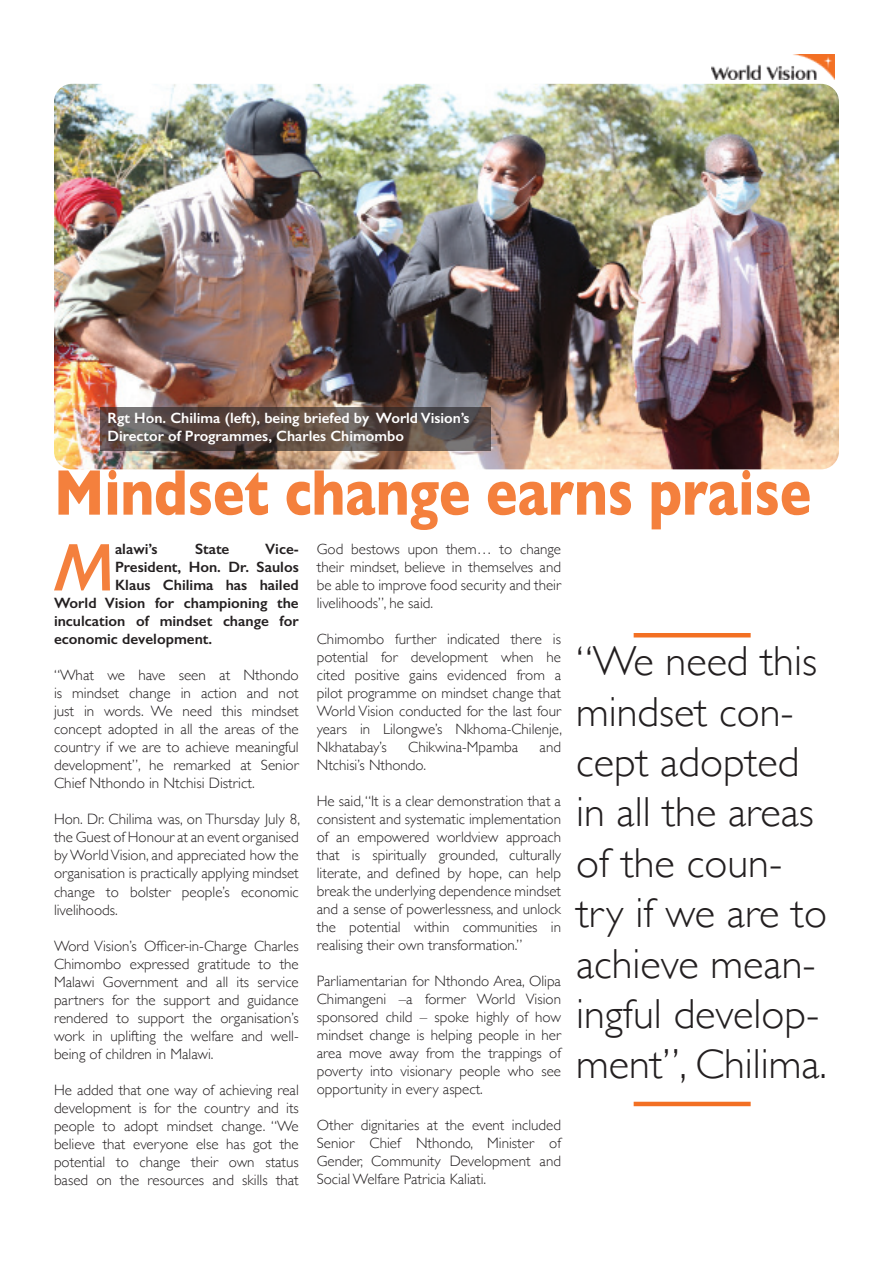
<style>
.page{position:relative;width:893px;height:1263px;background:#fff}
.page>*{position:absolute;margin:0;border:0;box-sizing:border-box;transform-origin:0 0}
.t1{font:italic 600 67.8px "Gill Sans";color:#f4803d}
.t2{font:700 65.25px "Gill Sans";color:#f4803d;scale:.81 1}
.t3{font:300 42px/50.4px "Gill Sans";color:#231f20}
.t4{font:300 15px/18px "Gill Sans";color:#231f20;text-align:justify}
.t5{font:600 15px "Gill Sans";color:#231f20}
.t6{font:600 15px/18px "Gill Sans";color:#fff}
</style>
<div class="page">
<img style="left:712px;top:54px;width:122px;height:25px">
<img style="left:54px;top:84px;width:785px;height:385px">
<svg style="left:100px;top:407px;width:391px;height:43px;background:#5a4c47"></svg>
<hr style="left:634px;top:1102px;width:117px;height:4px;background:#f37023">
<hr style="left:634px;top:633px;width:117px;height:4px;background:#f37023">
<p class="t6" style="left:108px;top:409px;width:364px">Rgt Hon. Chilima (left), being briefed by World Vision’s<br>Director of Programmes, Charles Chimombo</p>
<h2 class="t2" style="left:54px;top:441px;width:936px">Mindset change earns praise</h2>
<h1 class="t1" style="left:54px;top:526px;width:63px">M</h1>
<p class="t5" style="left:115px;top:540px;width:44px">alawi’s</p>
<p class="t5" style="left:195px;top:540px;width:36px">State</p>
<p class="t5" style="left:265px;top:540px;width:35px">Vice-</p>
<p class="t5" style="left:115px;top:558px;width:185px">President, Hon. Dr. Saulos</p>
<p class="t5" style="left:115px;top:576px;width:185px">Klaus Chilima has hailed</p>
<p class="t5" style="left:54px;top:594px;width:246px">World Vision for championing the</p>
<p class="t5" style="left:54px;top:612px;width:246px">inculcation of mindset change for</p>
<p class="t5" style="left:54px;top:630px;width:160px">economic development.</p>
<p class="t4" style="left:54px;top:666px;width:246px">“What we have seen at Nthondo is mindset change in action and not just in words. We need this mindset concept adopted in all the areas of the country if we are to achieve meaningful development”, he remarked at Senior Chief Nthondo in Ntchisi District.</p>
<p class="t4" style="left:54px;top:810px;width:248px">Hon. Dr. Chilima was, on Thursday July 8, the Guest of Honour at an event organised by World Vision, and appreciated how the organisation is practically applying mindset change to bolster people’s economic livelihoods.</p>
<p class="t4" style="left:54px;top:936px;width:246px">Word Vision’s Officer-in-Charge Charles Chimombo expressed gratitude to the Malawi Government and all its service partners for the support and guidance rendered to support the organisation’s work in uplifting the welfare and well&shy;being of children in Malawi.</p>
<p class="t4" style="left:54px;top:1080px;width:246px">He added that one way of achieving real development is for the country and its people to adopt mindset change. “We believe that everyone else has got the potential to change their own status based on the resources and skills that</p>
<p class="t4" style="left:317px;top:539px;width:246px">God bestows upon them… to change their mindset, believe in themselves and be able to improve food security and their livelihoods”, he said.</p>
<p class="t4" style="left:317px;top:629px;width:247px">Chimombo further indicated there is potential for development when he cited positive gains evidenced from a pilot programme on mindset change that World Vision conducted for the last four years in Lilongwe’s Nkhoma-Chilenje, Nkhatabay’s</p>
<p class="t4" style="left:408px;top:737px;width:111px">Chikwina-Mpamba</p>
<p class="t4" style="left:540px;top:737px;width:23px">and</p>
<p class="t4" style="left:317px;top:755px;width:111px">Ntchisi’s Nthondo.</p>
<p class="t4" style="left:317px;top:791px;width:246px">He said, “It is a clear demonstration that a consistent and systematic implementation of an empowered worldview approach that is spiritually grounded, culturally literate, and defined by hope, can help break the underlying dependence mindset and a sense of powerlessness, and unlock the potential within communities in realising their own transformation.”</p>
<p class="t4" style="left:317px;top:971px;width:246px">Parliamentarian for Nthondo Area, Olipa Chimangeni –a former World Vision sponsored child – spoke highly of how mindset change is helping people in her area move away from the trappings of poverty into visionary people who see opportunity in every aspect.</p>
<p class="t4" style="left:317px;top:1115px;width:246px">Other dignitaries at the event included Senior Chief Nthondo, Minister of Gender, Community Development and Social Welfare Patricia Kaliati.</p>
<h3 class="t3" style="left:576px;top:634px;width:253px">“We need this mindset con&shy;cept adopted in all the areas of the coun&shy;try if we are to achieve mean&shy;ingful develop&shy;ment”, Chilima.</h3>
</div>
